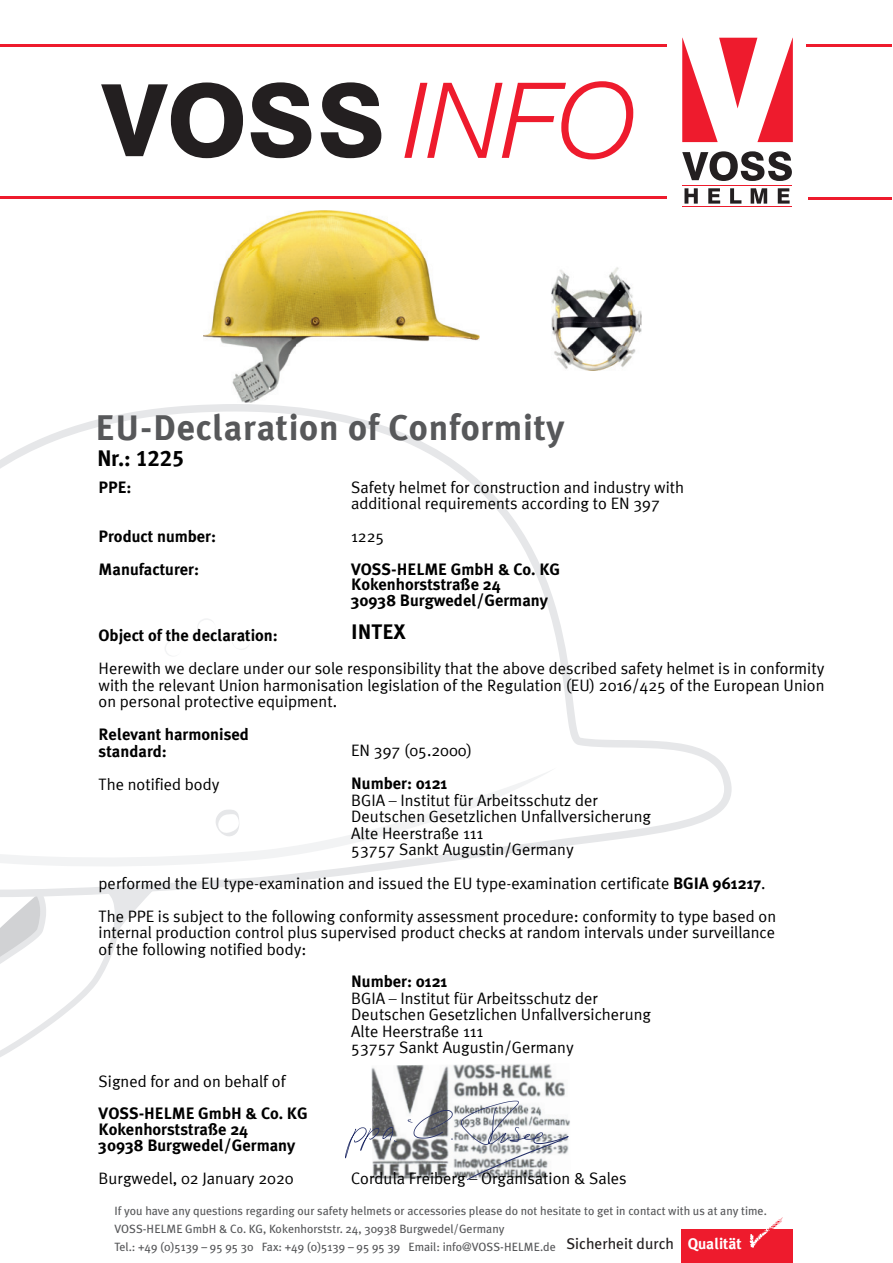
<style>
.page{position:relative;width:893px;height:1263px;background:#fff}
.page>*{position:absolute;margin:0;border:0;box-sizing:border-box;transform-origin:0 0}
.t1{font:italic 300 105.15px "Helvetica Neue LT Com";color:#ee1b2d}
.t2{font:700 36px "Meta Plus";letter-spacing:.02em;color:#57585a}
.t3{font:22.5px "Meta Bold Turk LF";letter-spacing:-.02em;color:#000}
.t4{font:700 21px "Meta Plus";color:#000}
.t5{font:16.5px/16.5px "Meta Plus Normal";color:#000}
.t6{font:700 16.5px/15.8px "Meta Plus";color:#000}
.t7{font:15.6px "Meta Plus";color:#231f20}
.t8{font:12px/18px "Meta Plus";color:#57585a}
.s1{font-family:"Meta Plus";font-weight:700}
.s2{font-weight:700;color:#fff}
</style>
<div class="page">
<svg style="left:0;top:897px;width:147px;height:160px"></svg>
<svg style="left:0;top:404px;width:731px;height:493px"></svg>
<svg style="left:164px;top:640px;width:18px;height:17px"></svg>
<svg style="left:197px;top:618px;width:18px;height:18px"></svg>
<svg style="left:232px;top:632px;width:18px;height:18px"></svg>
<svg style="left:0;top:768px;width:556px;height:99px"></svg>
<svg style="left:215px;top:810px;width:24px;height:27px"></svg>
<img style="left:371px;top:1064px;width:199px;height:117px">
<svg style="left:345px;top:1127px;width:51px;height:31px"></svg>
<svg style="left:407px;top:1110px;width:45px;height:30px"></svg>
<svg style="left:461px;top:1101px;width:107px;height:79px"></svg>
<hr style="left:0;top:45px;width:666px;height:2px;background:#ee1b2d">
<hr style="left:806px;top:44px;width:85px;height:3px;background:#ee1b2d">
<hr style="left:0;top:196px;width:666px;height:3px;background:#ee1b2d">
<hr style="left:808px;top:197px;width:83px;height:3px;background:#ee1b2d">
<svg style="left:101px;top:82px;width:280px;height:76px"></svg>
<svg style="left:682px;top:38px;width:110px;height:104px"></svg>
<svg style="left:682px;top:151px;width:109px;height:30px"></svg>
<svg style="left:684px;top:188px;width:105px;height:16px"></svg>
<hr style="left:682px;top:185px;width:109px;height:1px;background:#ee1b2d">
<hr style="left:682px;top:206px;width:109px;height:1px;background:#ee1b2d">
<div style="left:681px;top:1229px;width:111px;height:34px;background:#ee1b2d"></div>
<svg style="left:749px;top:1217px;width:34px;height:31px"></svg>
<img style="left:551px;top:267px;width:90px;height:103px">
<img style="left:203px;top:211px;width:276px;height:192px">
<h1 class="t1" style="left:404px;top:60px;width:233px">INFO</h1>
<h2 class="t2" style="left:96px;top:413px;width:470px">EU-Declaration of Conformity</h2>
<h3 class="t3" style="left:97px;top:445px;width:89px">Nr.: 1225</h3>
<p class="t5" style="left:351px;top:480px;width:334px">Safety helmet for construction and industry with additional requirements according to EN 397</p>
<p class="t5" style="left:351px;top:529px;width:35px">1225</p>
<p class="t6" style="left:351px;top:562px;width:210px">VOSS-HELME GmbH &amp; Co. KG<br>Kokenhorststraße 24<br>30938 Burgwedel/Germany</p>
<p class="t4" style="left:351px;top:623px;width:56px">INTEX</p>
<p class="t6" style="left:99px;top:481px;width:34px">PPE:</p>
<p class="t6" style="left:99px;top:521px;width:119px;line-height:33px">Product number:<br>Manufacturer:</p>
<p class="t6" style="left:99px;top:629px;width:181px">Object of the declaration:</p>
<p class="t5" style="left:99px;top:661px;width:727px;text-align:justify">Herewith we declare under our sole responsibility that the above described safety helmet is in conformity with the relevant Union harmonisation legislation of the Regulation (EU) 2016/425 of the European Union on personal protective equipment.</p>
<p class="t6" style="left:99px;top:728px;width:152px;line-height:16.5px">Relevant harmonised standard:</p>
<p class="t5" style="left:99px;top:777px;width:122px">The notified body</p>
<p class="t5" style="left:351px;top:743px;width:122px">EN 397 (05.2000)</p>
<p class="t6" style="left:351px;top:777px;width:98px">Number: 0121</p>
<p class="t5" style="left:351px;top:793px;width:301px">BGIA – Institut für Arbeitsschutz der Deutschen Gesetzlichen Unfallversicherung Alte Heerstraße 111<br>53757 Sankt Augustin/Germany</p>
<p class="t5" style="left:99px;top:868px;width:679px;line-height:33px">performed the EU type-examination and issued the EU type-examination certificate <span class="s1">BGIA 961217</span>.<br>The PPE is subject to the following conformity assessment procedure: conformity to type based on</p>
<p class="t5" style="left:99px;top:925px;width:678px">internal production control plus supervised product checks at random intervals under surveillance of the following notified body:</p>
<p class="t5" style="left:99px;top:1074px;width:188px">Signed for and on behalf of</p>
<p class="t6" style="left:99px;top:1107px;width:210px">VOSS-HELME GmbH &amp; Co. KG<br>Kokenhorststraße 24<br>30938 Burgwedel/Germany</p>
<p class="t5" style="left:99px;top:1171px;width:196px">Burgwedel, 02 January 2020</p>
<p class="t6" style="left:351px;top:975px;width:98px">Number: 0121</p>
<p class="t5" style="left:351px;top:991px;width:301px">BGIA – Institut für Arbeitsschutz der Deutschen Gesetzlichen Unfallversicherung Alte Heerstraße 111<br>53757 Sankt Augustin/Germany</p>
<p class="t5" style="left:351px;top:1171px;width:277px">Cordula Freiberg – Organisation &amp; Sales</p>
<p class="t8" style="left:114px;top:1202px;width:654px">If you have any questions regarding our safety helmets or accessories please do not hesitate to get in contact with us at any time.<br>VOSS-HELME GmbH &amp; Co. KG, Kokenhorststr. 24, 30938 Burgwedel/Germany<br>Tel.: +49 (0)5139 – 95 95 30 Fax: +49 (0)5139 – 95 95 39 Email: info@VOSS-HELME.de</p>
<p class="t7" style="left:566px;top:1236px;width:177px">Sicherheit durch <span class="s2">Qualität</span></p>
</div>
